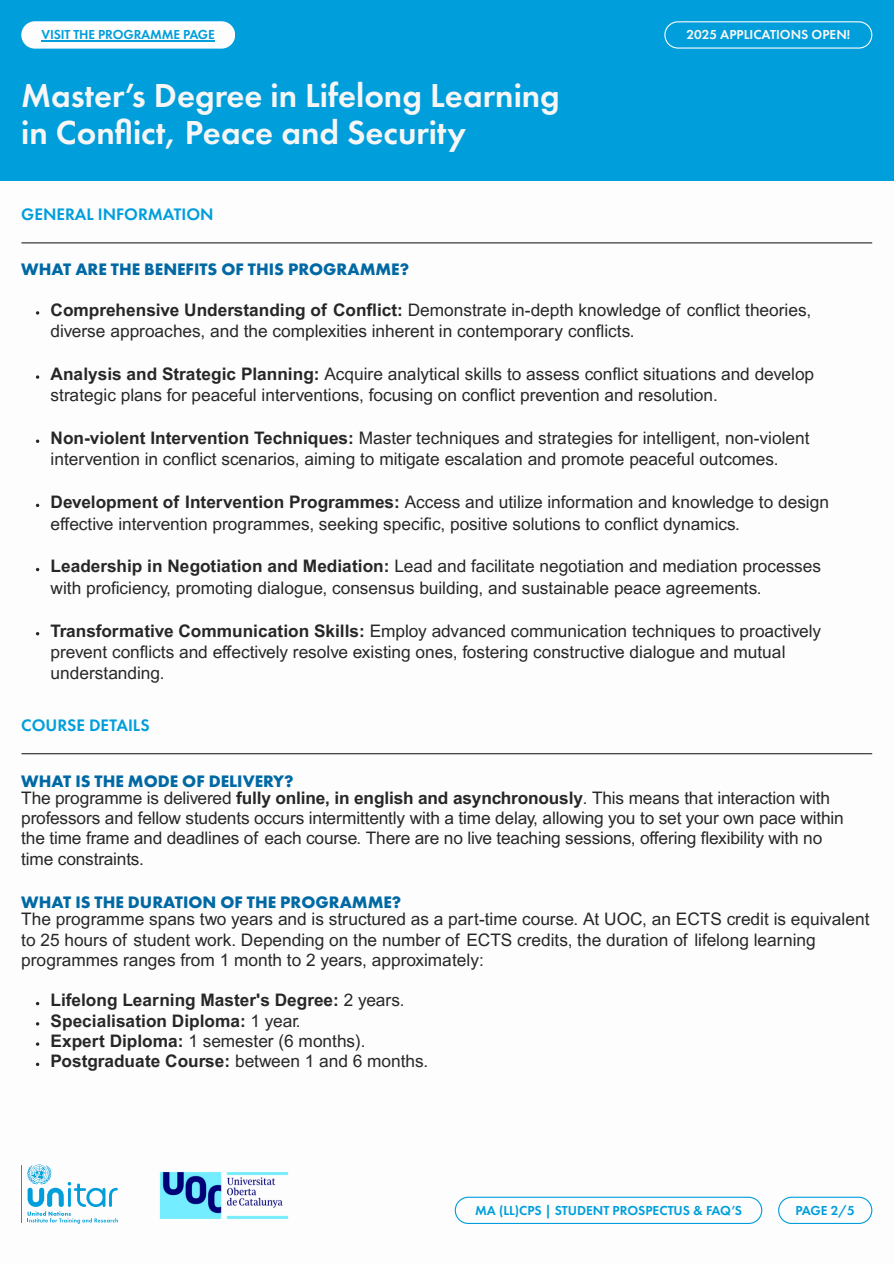
<style>
.page{position:relative;width:894px;height:1264px;background:#fff}
.page>*{position:absolute;margin:0;border:0;box-sizing:border-box;transform-origin:0 0}
.t1{font:600 34.5px "Futura PT";color:#f6f6f6}
.t2{font:17.25px/21.3px "Arial MT Pro";color:#272727}
.t3{font:700 17.25px "Arial MT Pro";color:#272727}
.t4{font:700 17.25px "Futura PT";color:#0069a4}
.t5{font:600 17.25px "Futura PT";color:#009edb}
.t6{font:600 13.5px "Futura PT";letter-spacing:-.01em;color:#009edb}
.t7{font:600 13.5px "Futura PT";color:#f6f6f6}
.s1{font-weight:700}
.s2{font-family:"Futura PT";font-weight:700;color:#0069a4}
.s3{font-weight:400}
</style>
<div class="page">
<div style="left:0;top:0;width:893px;height:1263px;background:#009edb"></div>
<div style="left:0;top:181px;width:893px;height:1082px;background:#fdfdfd"></div>
<svg style="left:27px;top:1164px;width:91px;height:59px"></svg>
<hr style="left:21px;top:1165px;width:1px;height:57px;background:#009edb">
<img style="left:159px;top:1172px;width:130px;height:46px">
<hr style="left:22px;top:242px;width:849px;height:1px;background:#272727">
<svg style="left:36px;top:375px;width:3px;height:4px"></svg>
<svg style="left:36px;top:439px;width:3px;height:4px"></svg>
<hr style="left:22px;top:753px;width:849px;height:1px;background:#272727">
<svg style="left:664px;top:21px;width:208px;height:27px"></svg>
<svg style="left:778px;top:1196px;width:94px;height:27px"></svg>
<svg style="left:454px;top:1196px;width:307px;height:27px"></svg>
<div style="left:21px;top:21px;width:214px;height:28px;background:#fdfdfd;border-radius:14px"></div>
<hr style="left:42px;top:40px;width:172px;height:2px;background:#009edb">
<p class="t6" style="left:42px;top:26px;width:175px">VISIT THE PROGRAMME PAGE</p>
<p class="t1" style="left:21px;top:73px;width:540px">Master’s Degree in Lifelong Learning</p>
<p class="t1" style="left:21px;top:110px;width:446px">in Conflict, Peace and Security</p>
<p class="t5" style="left:21px;top:203px;width:194px">GENERAL INFORMATION</p>
<p class="t7" style="left:686px;top:26px;width:165px">2025 APPLICATIONS OPEN!</p>
<p class="t4" style="left:21px;top:258px;width:389px">WHAT ARE THE BENEFITS OF THIS PROGRAMME?</p>
<h1 class="t2" style="left:51px;top:301px;width:761px"><span class="s1">Comprehensive Understanding of Confl ict:</span> Demonstrate in-depth knowledge of confl ict theories, diverse approaches, and the complexities inherent in contemporary confl icts.</h1>
<h2 class="t2" style="left:51px;top:365px;width:764px"><span class="s1">Analysis and Strategic Planning:</span> Acquire analytical skills to assess confl ict situations and develop</h2>
<p class="t2" style="left:51px;top:387px;width:668px">strategic plans for peaceful interventions, focusing on confl ict prevention and resolution.</p>
<h2 class="t2" style="left:51px;top:429px;width:760px"><span class="s1">Non-violent Intervention Techniques:</span> Master techniques and strategies for intelligent, non-violent</h2>
<p class="t2" style="left:51px;top:451px;width:729px">intervention in confl ict scenarios, aiming to mitigate escalation and promote peaceful outcomes.</p>
<p class="t2" style="left:51px;top:493px;width:779px"><span class="s1">Development of Intervention Programmes:</span> Access and utilize information and knowledge to design</p>
<p class="t2" style="left:51px;top:515px;width:690px">effective intervention programmes, seeking specific, positive solutions to confl ict dynamics.</p>
<p class="t2" style="left:51px;top:558px;width:771px"><span class="s1">Leadership in Negotiation and Mediation:</span> Lead and facilitate negotiation and mediation processes with proficiency, promoting dialogue, consensus building, and sustainable peace agreements.</p>
<p class="t2" style="left:51px;top:622px;width:771px"><span class="s1">Transformative Communication Skills:</span> Employ advanced communication techniques to proactively</p>
<p class="t2" style="left:51px;top:643px;width:736px">prevent confl icts and effectively resolve existing ones, fostering constructive dialogue and mutual understanding.</p>
<p class="t5" style="left:21px;top:714px;width:130px">COURSE DETAILS</p>
<h2 class="t2" style="left:21px;top:774px;width:810px;line-height:16.8px"><span class="s2">WHAT IS THE MODE OF DELIVERY?<br></span>The programme is delivered <span class="s1">fully online, in english and asynchronously</span>. This means that interaction with</h2>
<p class="t2" style="left:21px;top:810px;width:823px;line-height:20.2px">professors and fellow students occurs intermittently with a time delay, allowing you to set your own pace within the time frame and deadlines of each course. There are no live teaching sessions, offering flexibility with no time constraints.</p>
<p class="t4" style="left:21px;top:891px;width:381px">WHAT IS THE DURATION OF THE PROGRAMME?</p>
<h3 class="t2" style="left:21px;top:911px;width:849px;line-height:20.2px">The programme spans two years and is structured as a part-time course. At UOC, an ECTS credit is equivalent to 25 hours of student work. Depending on the number of ECTS credits, the duration of lifelong learning</h3>
<h3 class="t2" style="left:21px;top:951px;width:464px">programmes ranges from 1 month to 2 years, approximately:</h3>
<h3 class="t3" style="left:51px;top:993px;width:355px">Lifelong Learning Master's Degree: <span class="s3">2 years.</span></h3>
<p class="t3" style="left:51px;top:1014px;width:251px">Specialisation Diploma: <span class="s3">1 year.</span></p>
<p class="t2" style="left:51px;top:1032px;width:316px"><span class="s1">Expert Diploma:</span> 1 semester (6 months).</p>
<p class="t3" style="left:51px;top:1054px;width:379px">Postgraduate Course: <span class="s3">between 1 and 6 months.</span></p>
<p class="t6" style="left:475px;top:1201px;width:268px">MA (LL)CPS | STUDENT PROSPECTUS &amp; FAQ’S</p>
<p class="t6" style="left:795px;top:1201px;width:61px">PAGE 2/5</p>
</div>
